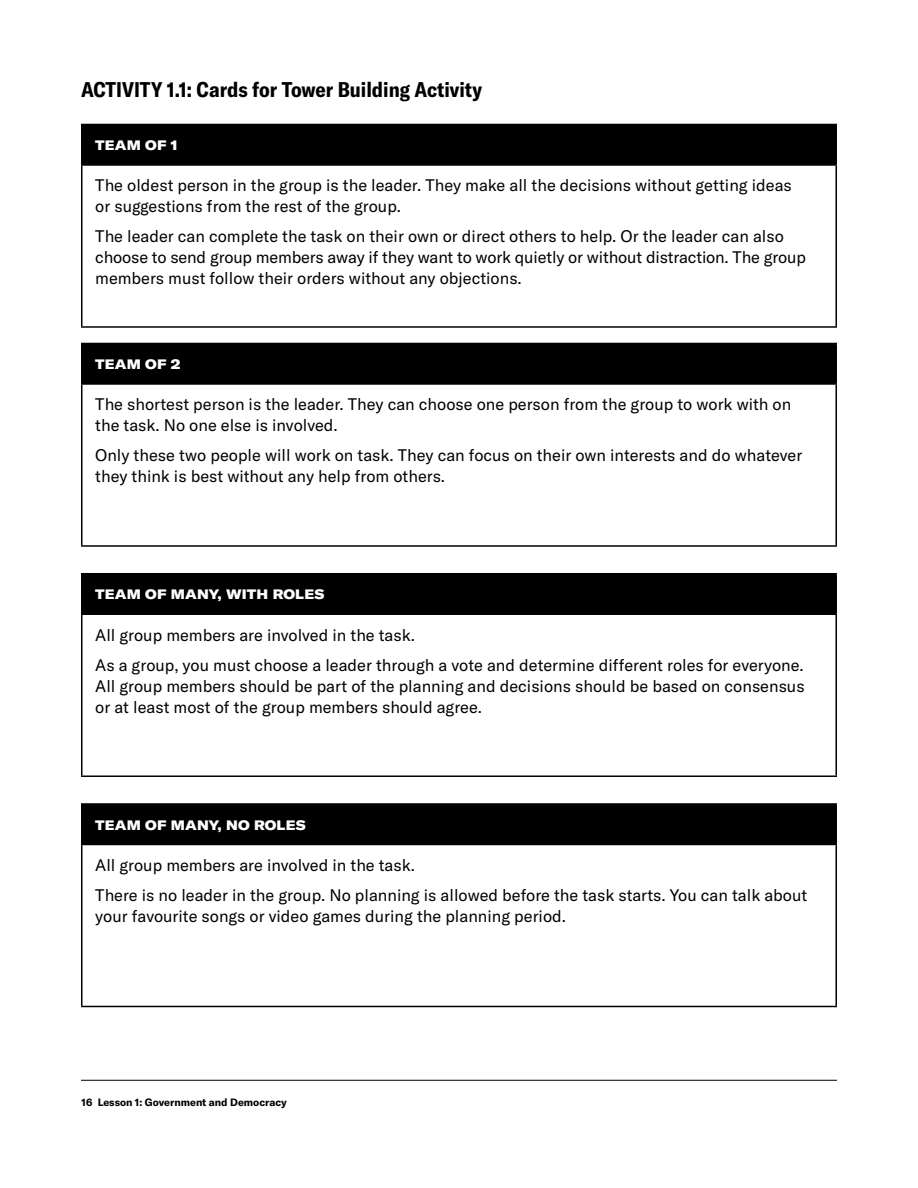
<style>
.page{position:relative;width:918px;height:1188px;background:#fff}
.page>*{position:absolute;margin:0;border:0;box-sizing:border-box;transform-origin:0 0}
.Text_-_Hed{font:700 condensed 21px "GT America";color:#000}
.Activity_-_Paragraph{font:16.5px/21px "GT America";color:#000}
.Activity_-_Subhed_no{font:900 expanded 13.5px "GT America";letter-spacing:.01em;color:#fff}
.t1{font:700 10.5px "GT America";color:#000}
</style>
<div class="page">
<hr style="left:81px;top:1080px;width:756px;height:1px;background:#000">
<div style="left:82px;top:124px;width:754px;height:41px;background:#000"></div>
<hr style="left:81px;top:124px;width:756px;height:1px;background:#000">
<hr style="left:81px;top:125px;width:1px;height:39px;background:#000">
<hr style="left:836px;top:125px;width:1px;height:39px;background:#000">
<hr style="left:81px;top:164px;width:756px;height:2px;background:#000">
<hr style="left:81px;top:166px;width:1px;height:160px;background:#000">
<hr style="left:836px;top:166px;width:1px;height:160px;background:#000">
<hr style="left:81px;top:326px;width:756px;height:2px;background:#000">
<div style="left:82px;top:343px;width:754px;height:41px;background:#000"></div>
<hr style="left:81px;top:343px;width:756px;height:1px;background:#000">
<hr style="left:81px;top:344px;width:1px;height:39px;background:#000">
<hr style="left:836px;top:344px;width:1px;height:39px;background:#000">
<hr style="left:81px;top:383px;width:756px;height:2px;background:#000">
<hr style="left:81px;top:385px;width:1px;height:160px;background:#000">
<hr style="left:836px;top:385px;width:1px;height:160px;background:#000">
<hr style="left:81px;top:545px;width:756px;height:2px;background:#000">
<div style="left:82px;top:574px;width:754px;height:40px;background:#000"></div>
<hr style="left:81px;top:573px;width:756px;height:1px;background:#000">
<hr style="left:81px;top:574px;width:1px;height:39px;background:#000">
<hr style="left:836px;top:574px;width:1px;height:39px;background:#000">
<hr style="left:81px;top:613px;width:756px;height:2px;background:#000">
<hr style="left:81px;top:615px;width:1px;height:160px;background:#000">
<hr style="left:836px;top:615px;width:1px;height:160px;background:#000">
<hr style="left:81px;top:775px;width:756px;height:2px;background:#000">
<div style="left:82px;top:804px;width:754px;height:40px;background:#000"></div>
<hr style="left:81px;top:803px;width:756px;height:2px;background:#000">
<hr style="left:81px;top:805px;width:1px;height:39px;background:#000">
<hr style="left:836px;top:805px;width:1px;height:39px;background:#000">
<hr style="left:81px;top:844px;width:756px;height:1px;background:#000">
<hr style="left:81px;top:845px;width:1px;height:161px;background:#000">
<hr style="left:836px;top:845px;width:1px;height:161px;background:#000">
<hr style="left:81px;top:1006px;width:756px;height:1px;background:#000">
<p class="Text_-_Hed" style="left:81px;top:77px;width:403px">ACTIVITY 1.1: Cards for Tower Building Activity</p>
<p class="Activity_-_Subhed_no" style="left:95px;top:137px;width:84px">TEAM OF 1</p>
<p class="Activity_-_Paragraph" style="left:95px;top:175px;width:698px">The oldest person in the group is the leader. They make all the decisions without getting ideas or suggestions from the rest of the group.</p>
<p class="Activity_-_Paragraph" style="left:95px;top:226px;width:712px">The leader can complete the task on their own or direct others to help. Or the leader can also choose to send group members away if they want to work quietly or without distraction. The group members must follow their orders without any objections.</p>
<p class="Activity_-_Subhed_no" style="left:95px;top:356px;width:87px">TEAM OF 2</p>
<p class="Activity_-_Paragraph" style="left:95px;top:394px;width:698px">The shortest person is the leader. They can choose one person from the group to work with on the task. No one else is involved.</p>
<p class="Activity_-_Paragraph" style="left:95px;top:445px;width:709px">Only these two people will work on task. They can focus on their own interests and do whatever they think is best without any help from others.</p>
<p class="Activity_-_Subhed_no" style="left:95px;top:586px;width:231px">TEAM OF MANY, WITH ROLES</p>
<p class="Activity_-_Paragraph" style="left:95px;top:624px;width:321px">All group members are involved in the task.</p>
<p class="Activity_-_Paragraph" style="left:95px;top:654px;width:711px;text-align:justify">As a group, you must choose a leader through a vote and determine different roles for everyone.<br>All group members should be part of the planning and decisions should be based on consensus or at least most of the group members should agree.</p>
<p class="Activity_-_Subhed_no" style="left:95px;top:816px;width:212px">TEAM OF MANY, NO ROLES</p>
<p class="Activity_-_Paragraph" style="left:95px;top:855px;width:321px">All group members are involved in the task.</p>
<p class="Activity_-_Paragraph" style="left:95px;top:885px;width:714px">There is no leader in the group. No planning is allowed before the task starts. You can talk about your favourite songs or video games during the planning period.</p>
<p class="t1" style="left:82px;top:1096px;width:207px">16 Lesson 1: Government and Democracy</p>
</div>
